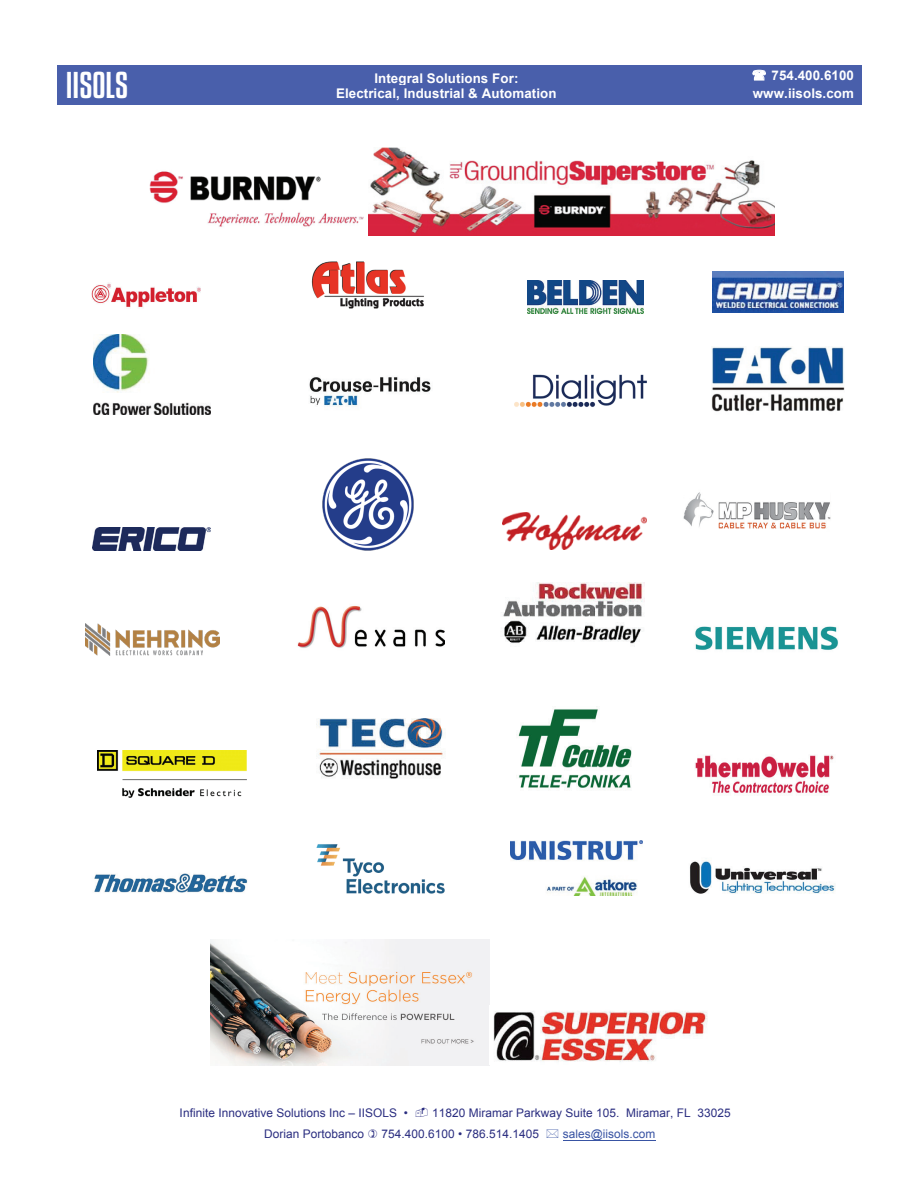
<style>
.page{position:relative;width:918px;height:1188px;background:#fff}
.page>*{position:absolute;margin:0;border:0;box-sizing:border-box;transform-origin:0 0}
.t1{font:32.7px "Kenyan Coffee Rg";color:#fff}
.t2{font:700 13.35px/15.5px "Arial";letter-spacing:.01em;color:#fff;text-align:center}
.t3{font:11.85px "Arial";letter-spacing:.005em;color:#2a2d80}
.t4{font:11.85px "Arial";letter-spacing:.005em;color:#3853a3}
</style>
<div class="page">
<div style="left:58px;top:66px;width:259px;height:39px;background:#495fab"></div>
<div style="left:317px;top:66px;width:259px;height:39px;background:#495fab"></div>
<div style="left:576px;top:66px;width:286px;height:39px;background:#495fab"></div>
<hr style="left:563px;top:1140px;width:93px;height:1px;background:#3853a3">
<img style="left:149px;top:171px;width:215px;height:56px">
<img style="left:368px;top:147px;width:406px;height:88px">
<img style="left:91px;top:283px;width:110px;height:25px">
<img style="left:311px;top:261px;width:113px;height:48px">
<img style="left:528px;top:280px;width:115px;height:33px">
<img style="left:712px;top:271px;width:132px;height:41px">
<img style="left:93px;top:335px;width:117px;height:79px">
<img style="left:309px;top:377px;width:122px;height:30px">
<img style="left:514px;top:374px;width:133px;height:33px">
<img style="left:712px;top:347px;width:132px;height:65px">
<img style="left:92px;top:527px;width:119px;height:23px">
<img style="left:322px;top:458px;width:92px;height:93px">
<img style="left:502px;top:512px;width:144px;height:38px">
<img style="left:683px;top:492px;width:148px;height:37px">
<img style="left:85px;top:624px;width:135px;height:32px">
<img style="left:297px;top:605px;width:147px;height:43px">
<img style="left:503px;top:582px;width:142px;height:62px">
<img style="left:695px;top:626px;width:143px;height:24px">
<img style="left:97px;top:750px;width:149px;height:48px">
<img style="left:316px;top:718px;width:127px;height:61px">
<img style="left:518px;top:709px;width:114px;height:81px">
<img style="left:695px;top:755px;width:139px;height:38px">
<img style="left:94px;top:873px;width:154px;height:20px">
<img style="left:316px;top:844px;width:129px;height:50px">
<img style="left:511px;top:840px;width:132px;height:56px">
<img style="left:690px;top:860px;width:146px;height:34px">
<img style="left:211px;top:940px;width:278px;height:126px">
<img style="left:493px;top:1011px;width:215px;height:51px">
<svg style="left:753px;top:70px;width:13px;height:10px"></svg>
<h1 class="t1" style="left:66px;top:66px;width:64px">IISOLS</h1>
<p class="t2" style="left:336px;top:71px;width:222px">Integral Solutions For:<br>Electrical, Industrial &amp; Automation</p>
<p class="t2" style="left:753px;top:67px;width:103px;line-height:18px;text-align:right">754.400.6100 www.iisols.com</p>
<p class="t3" style="left:180px;top:1105px;width:230px">Infinite Innovative Solutions Inc – IISOLS ¥</p>
<p class="t3" style="left:432px;top:1105px;width:300px">11820 Miramar Parkway Suite 105. Miramar, FL 33025</p>
<p class="t3" style="left:264px;top:1126px;width:101px">Dorian Portobanco</p>
<p class="t3" style="left:382px;top:1126px;width:159px">754.400.6100 ¥ 786.514.1405</p>
<p class="t4" style="left:563px;top:1126px;width:94px">sales@iisols.com</p>
</div>
